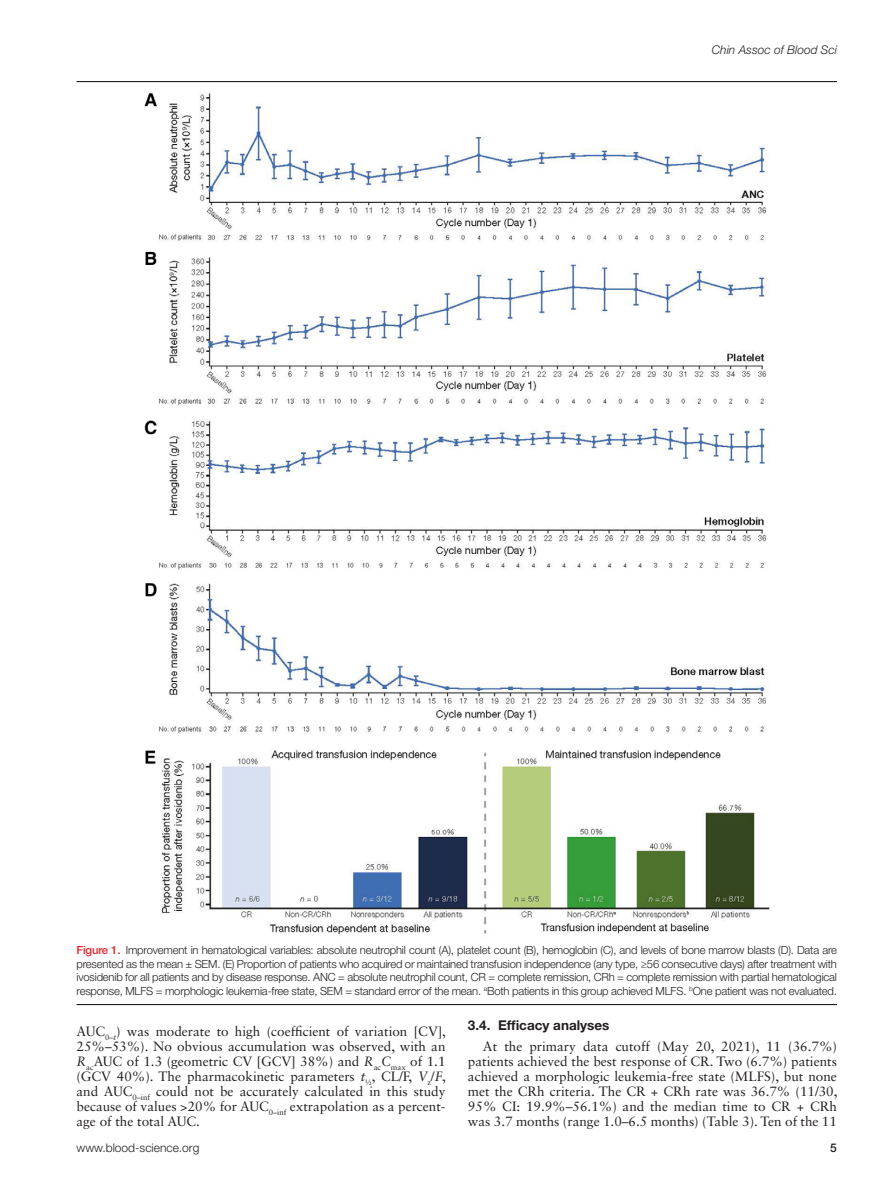
<style>
.page{position:relative;width:891px;height:1188px;background:#fff}
.page>*{position:absolute;margin:0;border:0;box-sizing:border-box;transform-origin:0 0}
.t1{font:13.5px/15px "Sabon LT Std";color:#231f20;text-align:justify}
.t2{font:700 13.5px "Helvetica Neue LT Std";color:#231f20}
.t3{font:300 12px "Helvetica Neue LT Std";color:#231f20}
.t4{font:italic 300 12px "Helvetica Neue LT Std";color:#231f20}
.t5{font:500 12px "Helvetica Neue LT Std";color:#231f20}
.t6{font:300 11.25px/13.5px "Helvetica Neue LT Std";letter-spacing:-.015em;color:#231f20;text-align:justify}
.s1{font-weight:500;color:#ec2127}
.s2{font-style:italic}
</style>
<div class="page">
<img style="left:144px;top:92px;width:626px;height:843px">
<hr style="left:76px;top:81px;width:761px;height:1px;background:#231f20">
<hr style="left:76px;top:1004px;width:761px;height:1px;background:#231f20">
<p class="t4" style="left:712px;top:42px;width:127px">Chin Assoc of Blood Sci</p>
<p class="t6" style="left:76px;top:944px;width:762px"><span class="s1">Figure 1.</span> Improvement in hematological variables: absolute neutrophil count (A), platelet count (B), hemoglobin (C), and levels of bone marrow blasts (D). Data are presented as the mean ± SEM. (E) Proportion of patients who acquired or maintained transfusion independence (any type, ≥56 consecutive days) after treatment with ivosidenib for all patients and by disease response. ANC = absolute neutrophil count, CR = complete remission, CRh = complete remission with partial hematological response, MLFS = morphologic leukemia-free state, SEM = standard error of the mean. <sup>a</sup>Both patients in this group achieved MLFS. <sup>b</sup>One patient was not evaluated.</p>
<p class="t1" style="left:76px;top:1024px;width:371px">AUC<sub>0–</sub><sub>t</sub>) was moderate to high (coefficient of variation [CV], 25%–53%). No obvious accumulation was observed, with an <span class="s2">R</span><sub>ac</sub>AUC of 1.3 (geometric CV [GCV] 38%) and <span class="s2">R</span><sub>ac</sub><span class="s2">C</span><sub>max</sub> of 1.1 (GCV 40%). The pharmacokinetic parameters <span class="s2">t</span><sub>½</sub>, CL/F, <span class="s2">V</span><sub>z</sub>/<span class="s2">F</span>, and AUC<sub>0–inf</sub> could not be accurately calculated in this study because of values &gt;20% for AUC<sub>0–inf</sub> extrapolation as a percent&shy;age of the total AUC.</p>
<p class="t2" style="left:468px;top:1017px;width:143px">3.4. Efficacy analyses</p>
<p class="t1" style="left:468px;top:1039px;width:371px;text-indent:15px">At the primary data cutoff (May 20, 2021), 11 (36.7%) patients achieved the best response of CR. Two (6.7%) patients achieved a morphologic leukemia-free state (MLFS), but none met the CRh criteria. The CR + CRh rate was 36.7% (11/30, 95% CI: 19.9%–56.1%) and the median time to CR + CRh was 3.7 months (range 1.0–6.5 months) (Table 3). Ten of the 11</p>
<p class="t3" style="left:76px;top:1140px;width:124px">www.blood-science.org</p>
<p class="t5" style="left:830px;top:1140px;width:8px">5</p>
</div>
